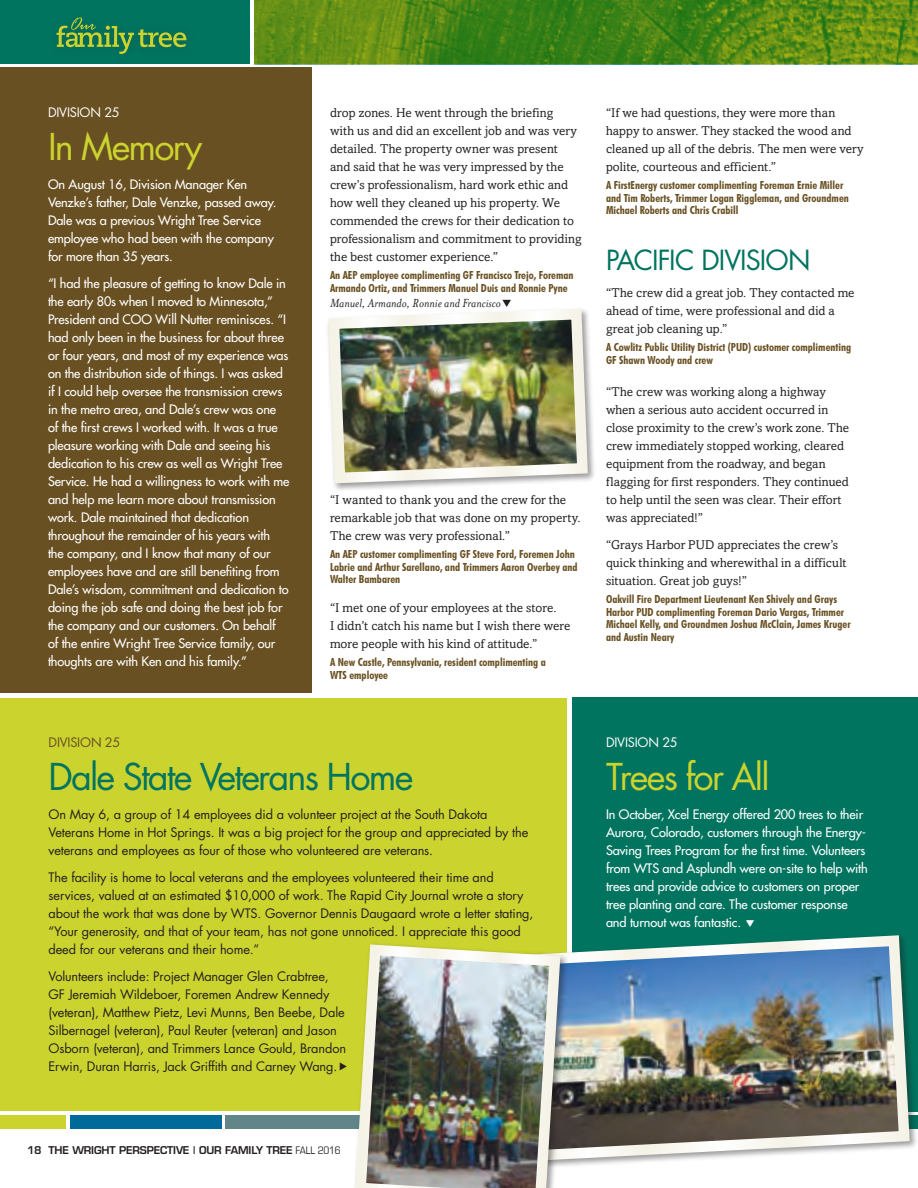
<style>
.page{position:relative;width:918px;height:1188px;background:#fff}
.page>*{position:absolute;margin:0;border:0;box-sizing:border-box;transform-origin:0 0}
.t1{font:36px "Futura";letter-spacing:-.05em;color:#00745f}
.t2{font:36px "Futura";letter-spacing:-.05em;color:#cbd32f}
.t3{font:27px "Futura";letter-spacing:-.035em;color:#00745f}
.t4{font:italic 13.5px "Mrs Eaves";color:#231f20}
.t5{font:12.75px/18px "Futura";letter-spacing:-.01em;color:#fff}
.t6{font:12.75px/18px "Amasis";letter-spacing:.005em;color:#231f20}
.t7{font:12.75px/18px "Futura";letter-spacing:-.01em;color:#231f20}
.t8{font:12.75px "Futura";letter-spacing:-.02em;color:#fff}
.t9{font:12.75px "Futura";letter-spacing:-.02em;color:#695022}
.t10{font:700 condensed 11.25px/12.8px "Futura BT";color:#695022}
.t11{font:600 10.5px "Eurostile";letter-spacing:-.015em;color:#231f20}
.s1{font-weight:400;font-stretch:condensed}
</style>
<div class="page">
<div style="left:0;top:1115px;width:66px;height:14px;background:#cbd32f"></div>
<div style="left:70px;top:1115px;width:152px;height:14px;background:#006a9b"></div>
<div style="left:226px;top:1115px;width:197px;height:14px;background:#62858a"></div>
<img style="left:255px;top:0;width:663px;height:64px">
<div style="left:0;top:0;width:250px;height:64px;background:#00745f"></div>
<svg style="left:57px;top:17px;width:129px;height:37px"></svg>
<div style="left:0;top:698px;width:567px;height:412px;background:#cbd32f"></div>
<div style="left:572px;top:698px;width:346px;height:414px;background:#00745f"></div>
<div style="left:0;top:68px;width:312px;height:625px;background:#695022"></div>
<img style="left:568px;top:935px;width:347px;height:231px">
<img style="left:328px;top:308px;width:265px;height:181px">
<img style="left:349px;top:944px;width:217px;height:244px">
<p class="t8" style="left:48px;top:104px;width:73px">DIVISION 25</p>
<p class="t2" style="left:48px;top:122px;width:156px">In Memory</p>
<p class="t5" style="left:48px;top:175px;width:230px">On August 16, Division Manager Ken Venzke’s father, Dale Venzke, passed away.<br>Dale was a previous Wright Tree Service employee who had been with the company for more than 35 years.</p>
<p class="t5" style="left:48px;top:274px;width:243px">“I had the pleasure of getting to know Dale in the early 80s when I moved to Minnesota,” President and COO Will Nutter reminisces. “I had only been in the business for about three or four years, and most of my experience was on the distribution side of things. I was asked if I could help oversee the transmission crews in the metro area, and Dale’s crew was one of the first crews I worked with. It was a true pleasure working with Dale and seeing his dedication to his crew as well as Wright Tree Service. He had a willingness to work with me and help me learn more about transmission work. Dale maintained that dedication throughout the remainder of his years with<br>the company, and I know that many of our employees have and are still benefiting from Dale’s wisdom, commitment and dedication to doing the job safe and doing the best job for the company and our customers. On behalf<br>of the entire Wright Tree Service family, our thoughts are with Ken and his family.”</p>
<p class="t6" style="left:330px;top:104px;width:253px">drop zones. He went through the briefing<br>with us and did an excellent job and was very detailed. The property owner was present<br>and said that he was very impressed by the crew’s professionalism, hard work ethic and how well they cleaned up his property. We commended the crews for their dedication to professionalism and commitment to providing the best customer experience.”</p>
<p class="t10" style="left:330px;top:269px;width:245px">An AEP employee complimenting GF Francisco Trejo, Foreman<br>Armando Ortiz, and Trimmers Manuel Duis and Ronnie Pyne</p>
<p class="t4" style="left:330px;top:295px;width:172px">Manuel, Armando, Ronnie and Francisco</p>
<p class="t6" style="left:330px;top:491px;width:252px">“I wanted to thank you and the crew for the remarkable job that was done on my property.<br>The crew was very professional.”</p>
<p class="t10" style="left:330px;top:548px;width:249px">An AEP customer complimenting GF Steve Ford, Foremen John<br>Labrie and Arthur Sarellano, and Trimmers Aaron Overbey and<br>Walter Bambaren</p>
<p class="t6" style="left:330px;top:599px;width:242px">“I met one of your employees at the store.<br>I didn’t catch his name but I wish there were more people with his kind of attitude.”</p>
<p class="t10" style="left:330px;top:656px;width:217px">A New Castle, Pennsylvania, resident complimenting a<br>WTS employee</p>
<p class="t9" style="left:49px;top:734px;width:73px">DIVISION 25</p>
<p class="t1" style="left:49px;top:752px;width:366px">Dale State Veterans Home</p>
<p class="t7" style="left:49px;top:805px;width:481px">On May 6, a group of 14 employees did a volunteer project at the South Dakota<br>Veterans Home in Hot Springs. It was a big project for the group and appreciated by the veterans and employees as four of those who volunteered are veterans.</p>
<p class="t7" style="left:49px;top:868px;width:486px">The facility is home to local veterans and the employees volunteered their time and services, valued at an estimated $10,000 of work. The Rapid City Journal wrote a story about the work that was done by WTS. Governor Dennis Daugaard wrote a letter stating, “Your generosity, and that of your team, has not gone unnoticed. I appreciate this good deed for our veterans and their home.”</p>
<p class="t7" style="left:49px;top:967px;width:299px">Volunteers include: Project Manager Glen Crabtree, GF Jeremiah Wildeboer, Foremen Andrew Kennedy (veteran), Matthew Pietz, Levi Munns, Ben Beebe, Dale Silbernagel (veteran), Paul Reuter (veteran) and Jason Osborn (veteran), and Trimmers Lance Gould, Brandon Erwin, Duran Harris, Jack Griffith and Carney Wang.</p>
<p class="t6" style="left:606px;top:104px;width:259px">“If we had questions, they were more than happy to answer. They stacked the wood and cleaned up all of the debris. The men were very polite, courteous and efficient.”</p>
<p class="t10" style="left:606px;top:179px;width:244px">A FirstEnergy customer complimenting Foreman Ernie Miller and Tim Roberts, Trimmer Logan Riggleman, and Groundmen<br>Michael Roberts and Chris Crabill</p>
<p class="t3" style="left:606px;top:241px;width:206px">PACIFIC DIVISION</p>
<p class="t6" style="left:606px;top:284px;width:250px">“The crew did a great job. They contacted me ahead of time, were professional and did a great job cleaning up.”</p>
<p class="t10" style="left:606px;top:341px;width:247px">A Cowlitz Public Utility District (PUD) customer complimenting<br>GF Shawn Woody and crew</p>
<p class="t6" style="left:606px;top:383px;width:245px">“The crew was working along a highway when a serious auto accident occurred in close proximity to the crew’s work zone. The crew immediately stopped working, cleared equipment from the roadway, and began flagging for first responders. They continued to help until the seen was clear. Their effort was appreciated!”</p>
<p class="t6" style="left:606px;top:536px;width:242px">“Grays Harbor PUD appreciates the crew’s quick thinking and wherewithal in a difficult situation. Great job guys!”</p>
<p class="t10" style="left:606px;top:593px;width:246px">Oakvill Fire Department Lieutenant Ken Shively and Grays Harbor PUD complimenting Foreman Dario Vargas, Trimmer Michael Kelly, and Groundmen Joshua McClain, James Kruger and Austin Neary</p>
<p class="t8" style="left:606px;top:734px;width:73px">DIVISION 25</p>
<p class="t2" style="left:606px;top:752px;width:165px">Trees for All</p>
<p class="t5" style="left:606px;top:805px;width:263px">In October, Xcel Energy offered 200 trees to their Aurora, Colorado, customers through the Energy-Saving Trees Program for the first time. Volunteers from WTS and Asplundh were on-site to help with trees and provide advice to customers on proper tree planting and care. The customer response and turnout was fantastic.</p>
<p class="t11" style="left:27px;top:1144px;width:315px">18 THE WRIGHT PERSPECTIVE | OUR FAMILY TREE <span class="s1">FALL 2016</span></p>
</div>
